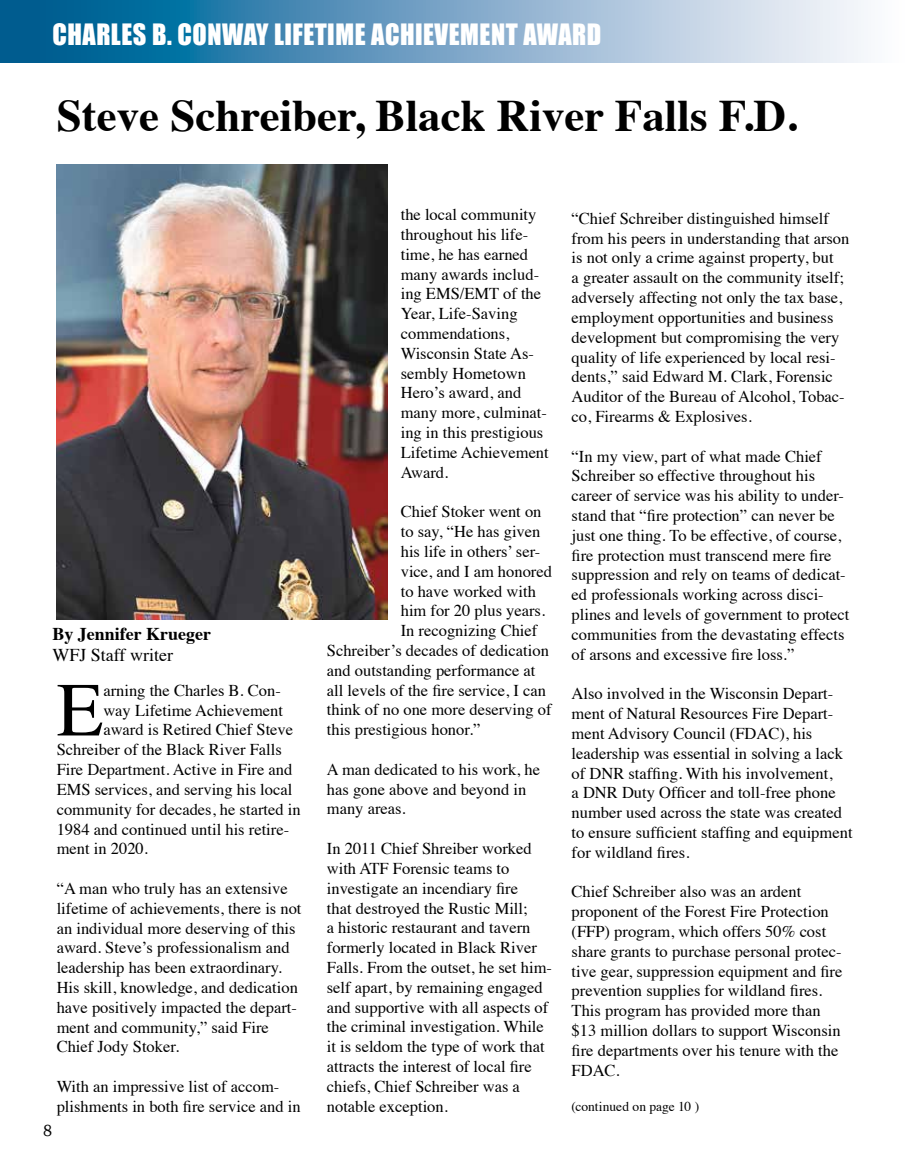
<style>
.page{position:relative;width:905px;height:1175px;background:#fff}
.page>*{position:absolute;margin:0;border:0;box-sizing:border-box;transform-origin:0 0}
.t1{font:76.35px "Times";color:#000}
.t2{font:700 45px "Times";color:#000}
.t3{font:27px "Impact";letter-spacing:.02em;color:#fff}
.t4{font:700 18px "Times";color:#000}
.t5{font:18px "Times";color:#000}
.t6{font:16.5px/19.8px "Times";color:#000}
.t7{font:16.5px "Charter";color:#000}
.t8{font:13.5px "Times";color:#000}
</style>
<div class="page">
<svg style="left:0;top:0;width:864px;height:63px;background:#70a3c4"></svg>
<img style="left:57px;top:164px;width:330px;height:455px">
<h3 class="t3" style="left:52px;top:14px;width:550px">CHARLES B. CONWAY LIFETIME ACHIEVEMENT AWARD</h3>
<h2 class="t2" style="left:57px;top:73px;width:742px">Steve Schreiber, Black River Falls F.D.</h2>
<p class="t4" style="left:52px;top:616px;width:160px">By Jennifer Krueger</p>
<p class="t5" style="left:52px;top:638px;width:122px">WFJ Staff writer</p>
<h1 class="t1" style="left:57px;top:638px;width:48px">E</h1>
<p class="t6" style="left:103px;top:679px;width:179px">arning the Charles B. Con-</p>
<p class="t6" style="left:103px;top:699px;width:181px">way Lifetime Achievement</p>
<p class="t6" style="left:103px;top:718px;width:191px">award is Retired Chief Steve</p>
<p class="t6" style="left:57px;top:738px;width:227px">Schreiber of the Black River Falls</p>
<p class="t6" style="left:57px;top:758px;width:237px">Fire Department. Active in Fire and</p>
<p class="t6" style="left:57px;top:778px;width:237px">EMS services, and serving his local</p>
<p class="t6" style="left:57px;top:798px;width:245px">community for decades, he started in</p>
<p class="t6" style="left:57px;top:817px;width:234px">1984 and continued until his retire-</p>
<p class="t6" style="left:57px;top:837px;width:93px">ment in 2020.</p>
<p class="t6" style="left:57px;top:877px;width:246px">“A man who truly has an extensive lifetime of achievements, there is not an individual more deserving of this award. Steve’s professionalism and leadership has been extraordinary.<br>His skill, knowledge, and dedication have positively impacted the depart&shy;ment and community,” said Fire Chief Jody Stoker.</p>
<p class="t6" style="left:57px;top:1075px;width:245px">With an impressive list of accom&shy;plishments in both fire service and in</p>
<p class="t7" style="left:43px;top:1115px;width:11px">8</p>
<p class="t6" style="left:401px;top:203px;width:150px">the local community throughout his life&shy;time, he has earned many awards includ&shy;ing EMS/EMT of the<br>Year, Life-Saving commendations,<br>Wisconsin State As&shy;sembly Hometown<br>Hero’s award, and many more, culminat&shy;ing in this prestigious<br>Lifetime Achievement<br>Award.</p>
<p class="t6" style="left:401px;top:500px;width:142px">Chief Stoker went on</p>
<p class="t6" style="left:401px;top:520px;width:141px">to say, “He has given</p>
<p class="t6" style="left:401px;top:540px;width:141px">his life in others’ ser-</p>
<p class="t6" style="left:401px;top:560px;width:153px">vice, and I am honored</p>
<p class="t6" style="left:401px;top:579px;width:137px">to have worked with</p>
<p class="t6" style="left:401px;top:599px;width:146px">him for 20 plus years.</p>
<p class="t6" style="left:401px;top:619px;width:138px">In recognizing Chief</p>
<p class="t6" style="left:327px;top:639px;width:223px">Schreiber’s decades of dedication</p>
<p class="t6" style="left:327px;top:659px;width:210px">and outstanding performance at</p>
<p class="t6" style="left:327px;top:678px;width:221px">all levels of the fire service, I can</p>
<p class="t6" style="left:327px;top:698px;width:226px">think of no one more deserving of</p>
<p class="t6" style="left:327px;top:718px;width:155px">this prestigious honor.”</p>
<p class="t6" style="left:327px;top:758px;width:215px">A man dedicated to his work, he has gone above and beyond in many areas.</p>
<p class="t6" style="left:327px;top:837px;width:227px">In 2011 Chief Shreiber worked with ATF Forensic teams to investigate an incendiary fire<br>that destroyed the Rustic Mill;<br>a historic restaurant and tavern formerly located in Black River<br>Falls. From the outset, he set him&shy;self apart, by remaining engaged and supportive with all aspects of the criminal investigation. While it is seldom the type of work that attracts the interest of local fire chiefs, Chief Schreiber was a notable exception.</p>
<p class="t6" style="left:571px;top:207px;width:279px">“Chief Schreiber distinguished himself from his peers in understanding that arson is not only a crime against property, but<br>a greater assault on the community itself; adversely affecting not only the tax base, employment opportunities and business development but compromising the very quality of life experienced by local resi&shy;dents,” said Edward M. Clark, Forensic Auditor of the Bureau of Alcohol, Tobac&shy;co, Firearms &amp; Explosives.</p>
<p class="t6" style="left:571px;top:445px;width:279px">“In my view, part of what made Chief Schreiber so effective throughout his career of service was his ability to under&shy;stand that “fire protection” can never be just one thing. To be effective, of course, fire protection must transcend mere fire suppression and rely on teams of dedicat&shy;ed professionals working across disci&shy;plines and levels of government to protect communities from the devastating effects of arsons and excessive fire loss.”</p>
<p class="t6" style="left:571px;top:682px;width:282px">Also involved in the Wisconsin Depart&shy;ment of Natural Resources Fire Depart&shy;ment Advisory Council (FDAC), his leadership was essential in solving a lack of DNR staffing. With his involvement,<br>a DNR Duty Officer and toll-free phone number used across the state was created to ensure sufficient staffing and equipment for wildland fires.</p>
<p class="t6" style="left:571px;top:880px;width:272px">Chief Schreiber also was an ardent proponent of the Forest Fire Protection (FFP) program, which offers 50% cost share grants to purchase personal protec&shy;tive gear, suppression equipment and fire prevention supplies for wildland fires.<br>This program has provided more than $13 million dollars to support Wisconsin fire departments over his tenure with the FDAC.</p>
<p class="t8" style="left:571px;top:1093px;width:129px">(continued on page 10 )</p>
</div>
